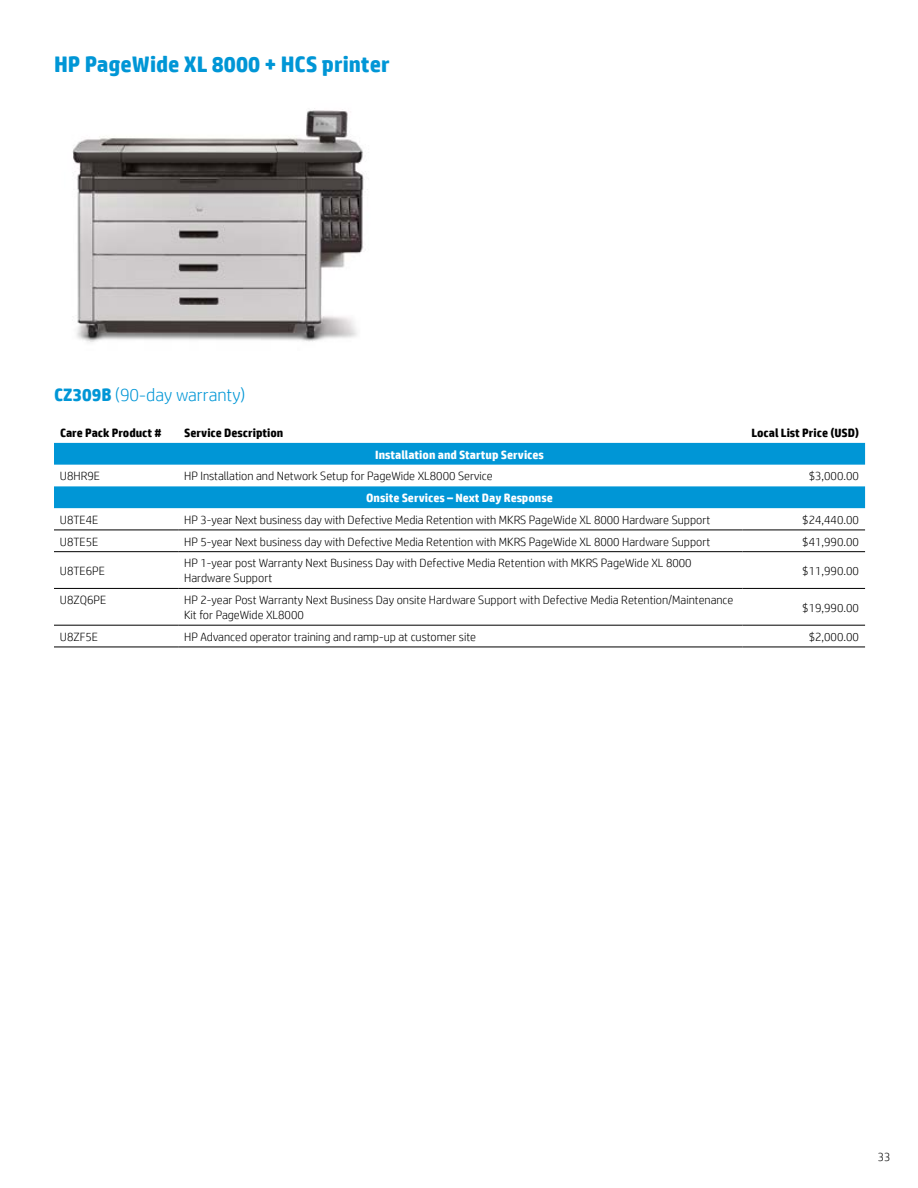
<style>
.page{position:relative;width:918px;height:1188px;background:#fff}
.page>*{position:absolute;margin:0;border:0;box-sizing:border-box;transform-origin:0 0}
.t1{font:700 22.5px "HP Simplified";color:#0096d6}
.t2{font:300 18px "HP Simplified";color:#0096d6}
.t3{font:300 12px/15px "HP Simplified";color:#000}
.t4{font:700 12px "HP Simplified";color:#fff}
.t5{font:700 12px "HP Simplified";color:#000}
.s1{font-weight:700}
</style>
<div class="page">
<img style="left:72px;top:108px;width:296px;height:234px">
<svg style="left:54px;top:443px;width:811px;height:65px;fill:#0096d6"></svg>
<hr style="left:54px;top:530px;width:124px;height:1px;background:#000">
<hr style="left:178px;top:530px;width:565px;height:1px;background:#000">
<hr style="left:742px;top:530px;width:123px;height:1px;background:#000">
<hr style="left:54px;top:551px;width:124px;height:1px;background:#000">
<hr style="left:178px;top:551px;width:565px;height:1px;background:#000">
<hr style="left:742px;top:551px;width:123px;height:1px;background:#000">
<hr style="left:54px;top:588px;width:124px;height:1px;background:#000">
<hr style="left:178px;top:588px;width:565px;height:1px;background:#000">
<hr style="left:742px;top:588px;width:123px;height:1px;background:#000">
<hr style="left:54px;top:625px;width:124px;height:1px;background:#000">
<hr style="left:178px;top:625px;width:565px;height:1px;background:#000">
<hr style="left:742px;top:625px;width:123px;height:1px;background:#000">
<hr style="left:54px;top:647px;width:124px;height:1px;background:#000">
<hr style="left:178px;top:647px;width:565px;height:1px;background:#000">
<hr style="left:742px;top:647px;width:123px;height:1px;background:#000">
<h1 class="t1" style="left:54px;top:51px;width:337px">HP PageWide XL 8000 + HCS printer</h1>
<h2 class="t2" style="left:54px;top:385px;width:193px"><span class="s1">CZ309B</span> (90-day warranty)</h2>
<p class="t5" style="left:60px;top:426px;width:103px">Care Pack Product #</p>
<p class="t5" style="left:184px;top:426px;width:101px">Service Description</p>
<p class="t5" style="left:751px;top:426px;width:109px">Local List Price (USD)</p>
<p class="t4" style="left:375px;top:447px;width:170px">Installation and Startup Services</p>
<p class="t3" style="left:60px;top:469px;width:42px">U8HR9E</p>
<p class="t3" style="left:184px;top:469px;width:310px">HP Installation and Network Setup for PageWide XL8000 Service</p>
<p class="t3" style="left:809px;top:469px;width:52px">$3,000.00</p>
<p class="t4" style="left:366px;top:491px;width:188px">Onsite Services – Next Day Response</p>
<p class="t3" style="left:60px;top:512px;width:40px">U8TE4E</p>
<p class="t3" style="left:184px;top:512px;width:528px">HP 3-year Next business day with Defective Media Retention with MKRS PageWide XL 8000 Hardware Support</p>
<p class="t3" style="left:802px;top:512px;width:58px">$24,440.00</p>
<p class="t3" style="left:60px;top:534px;width:40px">U8TE5E</p>
<p class="t3" style="left:184px;top:534px;width:528px">HP 5-year Next business day with Defective Media Retention with MKRS PageWide XL 8000 Hardware Support</p>
<p class="t3" style="left:802px;top:534px;width:58px">$41,990.00</p>
<p class="t3" style="left:60px;top:563px;width:46px">U8TE6PE</p>
<p class="t3" style="left:184px;top:556px;width:509px">HP 1-year post Warranty Next Business Day with Defective Media Retention with MKRS PageWide XL 8000<br>Hardware Support</p>
<p class="t3" style="left:802px;top:563px;width:58px">$11,990.00</p>
<p class="t3" style="left:60px;top:592px;width:48px">U8ZQ6PE</p>
<p class="t3" style="left:184px;top:592px;width:551px">HP 2-year Post Warranty Next Business Day onsite Hardware Support with Defective Media Retention/Maintenance<br>Kit for PageWide XL8000</p>
<p class="t3" style="left:802px;top:600px;width:58px">$19,990.00</p>
<p class="t3" style="left:60px;top:629px;width:40px">U8ZF5E</p>
<p class="t3" style="left:184px;top:629px;width:293px">HP Advanced operator training and ramp-up at customer site</p>
<p class="t3" style="left:809px;top:629px;width:52px">$2,000.00</p>
<p class="t3" style="left:878px;top:1150px;width:14px">33</p>
</div>
